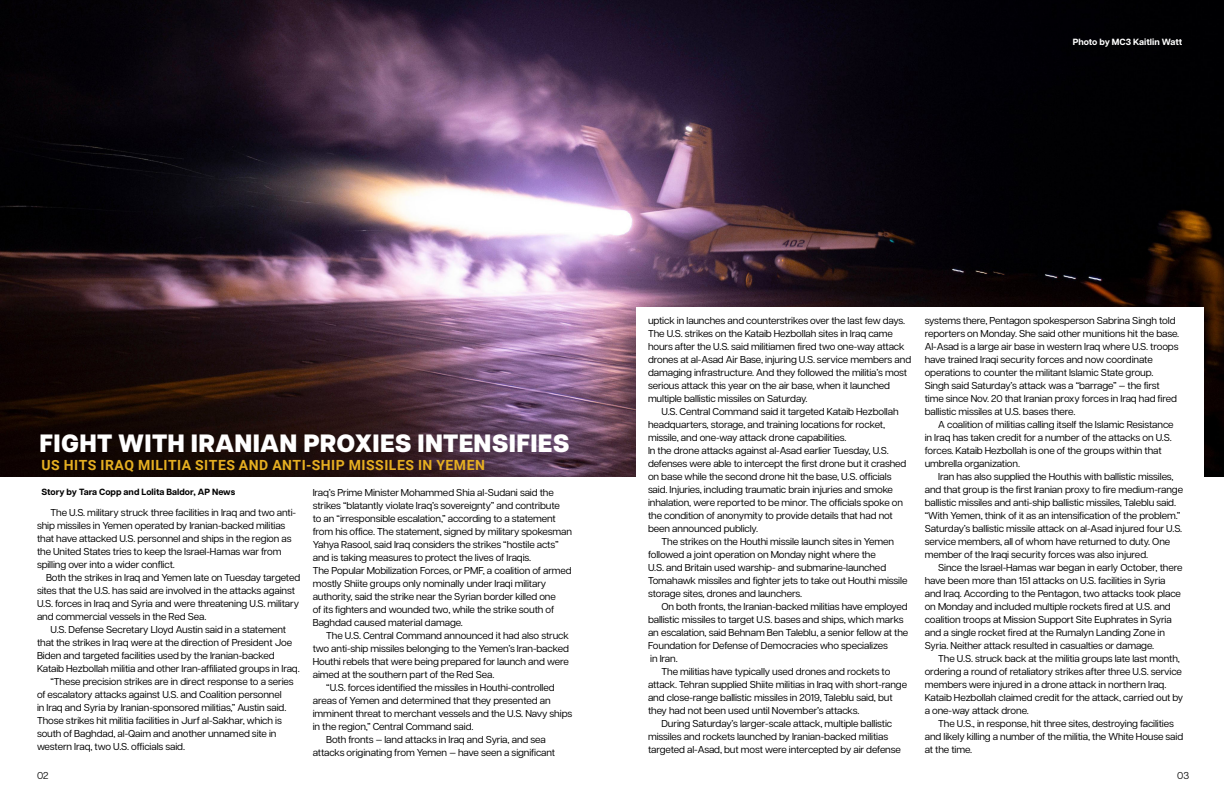
<style>
.page{position:relative;width:1224px;height:792px;background:#fff}
.page>*{position:absolute;margin:0;border:0;box-sizing:border-box;transform-origin:0 0}
.t1{font:800 25px "Articulat CF";letter-spacing:.01em;color:#fff}
.t2{font:700 14px "Roboto";letter-spacing:.035em;color:#e6af21}
.t3{font:10px/13px "Articulat CF";letter-spacing:-.01em;color:#000}
.t4{font:10px "Articulat CF";color:#000}
.t5{font:700 9px "Articulat CF";color:#000}
.t6{font:700 9px "Articulat CF";color:#fff}
</style>
<div class="page">
<img style="left:0;top:0;width:1224px;height:476px">
<div style="left:636px;top:307px;width:568px;height:434px;background:#fff"></div>
<p class="t6" style="left:1073px;top:36px;width:111px">Photo by MC3 Kaitlin Watt</p>
<h1 class="t1" style="left:40px;top:425px;width:531px">FIGHT WITH IRANIAN PROXIES INTENSIFIES</h1>
<h2 class="t2" style="left:42px;top:455px;width:445px">US HITS IRAQ MILITIA SITES AND ANTI-SHIP MISSILES IN YEMEN</h2>
<p class="t5" style="left:41px;top:486px;width:195px">Story by Tara Copp and Lolita Baldor, AP News</p>
<p class="t3" style="left:37px;top:506px;width:261px;text-indent:14px">The U.S. military struck three facilities in Iraq and two anti&shy;ship missiles in Yemen operated by Iranian-backed militias that have attacked U.S. personnel and ships in the region as the United States tries to keep the Israel-Hamas war from spilling over into a wider conflict.</p>
<p class="t3" style="left:37px;top:571px;width:265px;text-indent:9px">Both the strikes in Iraq and Yemen late on Tuesday targeted sites that the U.S. has said are involved in the attacks against U.S. forces in Iraq and Syria and were threatening U.S. military and commercial vessels in the Red Sea.</p>
<p class="t3" style="left:50px;top:623px;width:237px">U.S. Defense Secretary Lloyd Austin said in a statement</p>
<p class="t3" style="left:37px;top:636px;width:257px">that the strikes in Iraq were at the direction of President Joe</p>
<p class="t3" style="left:37px;top:649px;width:239px">Biden and targeted facilities used by the Iranian-backed</p>
<p class="t3" style="left:37px;top:662px;width:264px">Kataib Hezbollah militia and other Iran-affiliated groups in Iraq.</p>
<p class="t3" style="left:50px;top:675px;width:245px">“These precision strikes are in direct response to a series</p>
<p class="t3" style="left:37px;top:688px;width:246px">of escalatory attacks against U.S. and Coalition personnel</p>
<p class="t3" style="left:37px;top:701px;width:251px">in Iraq and Syria by Iranian-sponsored militias,” Austin said.</p>
<p class="t3" style="left:37px;top:714px;width:246px">Those strikes hit militia facilities in Jurf al-Sakhar, which is</p>
<p class="t3" style="left:37px;top:727px;width:241px">south of Baghdad, al-Qaim and another unnamed site in</p>
<p class="t3" style="left:37px;top:740px;width:150px">western Iraq, two U.S. officials said.</p>
<p class="t3" style="left:313px;top:486px;width:261px">Iraq’s Prime Minister Mohammed Shia al-Sudani said the strikes “blatantly violate Iraq’s sovereignty” and contribute<br>to an “irresponsible escalation,” according to a statement from his office. The statement, signed by military spokesman Yahya Rasool, said Iraq considers the strikes “hostile acts” and is taking measures to protect the lives of Iraqis.<br>The Popular Mobilization Forces, or PMF, a coalition of armed mostly Shiite groups only nominally under Iraqi military authority, said the strike near the Syrian border killed one<br>of its fighters and wounded two, while the strike south of Baghdad caused material damage.</p>
<p class="t3" style="left:313px;top:629px;width:258px;text-align:justify;text-indent:14px">The U.S. Central Command announced it had also struck two anti-ship missiles belonging to the Yemen’s Iran-backed Houthi rebels that were being prepared for launch and were aimed at the southern part of the Red Sea.</p>
<p class="t3" style="left:326px;top:681px;width:230px">“U.S. forces identified the missiles in Houthi-controlled</p>
<p class="t3" style="left:313px;top:694px;width:239px">areas of Yemen and determined that they presented an</p>
<p class="t3" style="left:313px;top:707px;width:261px">imminent threat to merchant vessels and the U.S. Navy ships</p>
<p class="t3" style="left:313px;top:720px;width:162px">in the region,” Central Command said.</p>
<p class="t3" style="left:326px;top:733px;width:221px">Both fronts — land attacks in Iraq and Syria, and sea</p>
<p class="t3" style="left:313px;top:746px;width:244px">attacks originating from Yemen — have seen a significant</p>
<p class="t3" style="left:648px;top:313px;width:265px">uptick in launches and counterstrikes over the last few days.<br>The U.S. strikes on the Kataib Hezbollah sites in Iraq came hours after the U.S. said militiamen fired two one-way attack drones at al-Asad Air Base, injuring U.S. service members and damaging infrastructure. And they followed the militia’s most serious attack this year on the air base, when it launched multiple ballistic missiles on Saturday.</p>
<p class="t3" style="left:648px;top:404px;width:260px;text-indent:14px">U.S. Central Command said it targeted Kataib Hezbollah headquarters, storage, and training locations for rocket, missile, and one-way attack drone capabilities.<br>In the drone attacks against al-Asad earlier Tuesday, U.S. defenses were able to intercept the first drone but it crashed on base while the second drone hit the base, U.S. officials said. Injuries, including traumatic brain injuries and smoke inhalation, were reported to be minor. The officials spoke on the condition of anonymity to provide details that had not been announced publicly.</p>
<p class="t3" style="left:648px;top:534px;width:261px;text-indent:14px">The strikes on the Houthi missile launch sites in Yemen followed a joint operation on Monday night where the<br>U.S. and Britain used warship- and submarine-launched Tomahawk missiles and fighter jets to take out Houthi missile storage sites, drones and launchers.</p>
<p class="t3" style="left:662px;top:599px;width:248px">On both fronts, the Iranian-backed militias have employed</p>
<p class="t3" style="left:648px;top:612px;width:257px">ballistic missiles to target U.S. bases and ships, which marks</p>
<p class="t3" style="left:648px;top:625px;width:262px">an escalation, said Behnam Ben Taleblu, a senior fellow at the</p>
<p class="t3" style="left:648px;top:638px;width:242px">Foundation for Defense of Democracies who specializes</p>
<p class="t3" style="left:650px;top:651px;width:29px">in Iran.</p>
<p class="t3" style="left:662px;top:664px;width:230px">The militias have typically used drones and rockets to</p>
<p class="t3" style="left:648px;top:677px;width:261px">attack. Tehran supplied Shiite militias in Iraq with short-range</p>
<p class="t3" style="left:648px;top:690px;width:246px">and close-range ballistic missiles in 2019, Taleblu said, but</p>
<p class="t3" style="left:648px;top:703px;width:213px">they had not been used until November’s attacks.</p>
<p class="t3" style="left:662px;top:716px;width:232px">During Saturday’s larger-scale attack, multiple ballistic</p>
<p class="t3" style="left:648px;top:729px;width:242px">missiles and rockets launched by Iranian-backed militias</p>
<p class="t3" style="left:648px;top:742px;width:254px">targeted al-Asad, but most were intercepted by air defense</p>
<p class="t3" style="left:925px;top:313px;width:256px">systems there, Pentagon spokesperson Sabrina Singh told reporters on Monday. She said other munitions hit the base.<br>Al-Asad is a large air base in western Iraq where U.S. troops have trained Iraqi security forces and now coordinate operations to counter the militant Islamic State group.<br>Singh said Saturday’s attack was a “barrage” — the first time since Nov. 20 that Iranian proxy forces in Iraq had fired ballistic missiles at U.S. bases there.</p>
<p class="t3" style="left:925px;top:417px;width:250px;text-indent:14px">A coalition of militias calling itself the Islamic Resistance in Iraq has taken credit for a number of the attacks on U.S. forces. Kataib Hezbollah is one of the groups within that umbrella organization.</p>
<p class="t3" style="left:925px;top:469px;width:260px;text-indent:14px">Iran has also supplied the Houthis with ballistic missiles, and that group is the first Iranian proxy to fire medium-range ballistic missiles and anti-ship ballistic missiles, Taleblu said. “With Yemen, think of it as an intensification of the problem.” Saturday’s ballistic missile attack on al-Asad injured four U.S. service members, all of whom have returned to duty. One member of the Iraqi security forces was also injured.</p>
<p class="t3" style="left:925px;top:560px;width:259px;text-indent:14px">Since the Israel-Hamas war began in early October, there have been more than 151 attacks on U.S. facilities in Syria and Iraq. According to the Pentagon, two attacks took place on Monday and included multiple rockets fired at U.S. and coalition troops at Mission Support Site Euphrates in Syria and a single rocket fired at the Rumalyn Landing Zone in Syria. Neither attack resulted in casualties or damage.</p>
<p class="t3" style="left:925px;top:651px;width:260px;text-indent:14px">The U.S. struck back at the militia groups late last month, ordering a round of retaliatory strikes after three U.S. service members were injured in a drone attack in northern Iraq.<br>Kataib Hezbollah claimed credit for the attack, carried out by a one-way attack drone.</p>
<p class="t3" style="left:925px;top:716px;width:260px;text-indent:14px">The U.S., in response, hit three sites, destroying facilities and likely killing a number of the militia, the White House said at the time.</p>
<p class="t4" style="left:37px;top:768px;width:13px">02</p>
<p class="t4" style="left:1177px;top:768px;width:13px">03</p>
</div>
